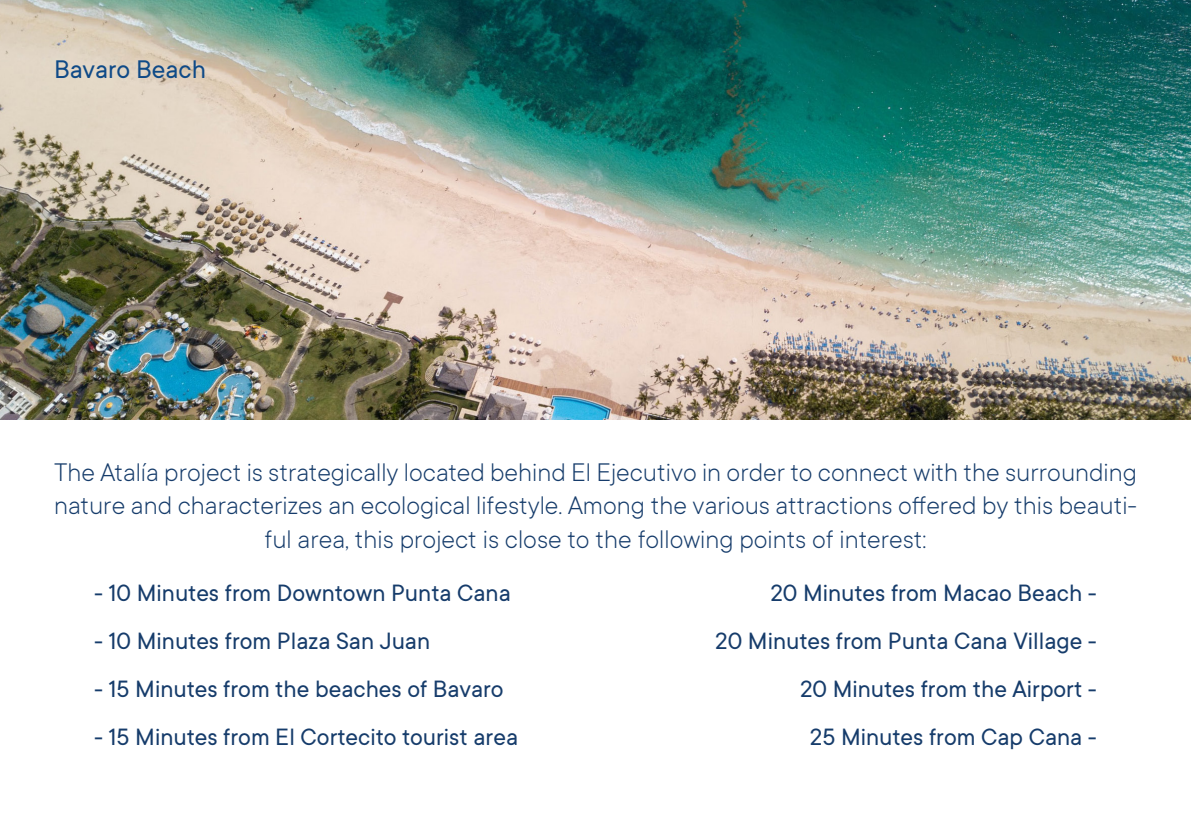
<style>
.page{position:relative;width:1191px;height:840px;background:#fff}
.page>*{position:absolute;margin:0;border:0;box-sizing:border-box;transform-origin:0 0}
.t1{font:300 28px/33.6px "TT Commons";color:#163c6b;text-align:center}
.t2{font:28px "TT Commons";color:#0f4a87}
.t3{font:26px "TT Commons";color:#163c6b}
</style>
<div class="page">
<img style="left:0;top:0;width:1191px;height:420px">
<p class="t2" style="left:54px;top:51px;width:153px">Bavaro Beach</p>
<p class="t1" style="left:54px;top:453px;width:1084px">The Atalía project is strategically located behind El Ejecutivo in order to connect with the surrounding nature and characterizes an ecological lifestyle. Among the various attractions offered by this beauti&shy;ful area, this project is close to the following points of interest:</p>
<p class="t3" style="left:94px;top:576px;width:418px">- 10 Minutes from Downtown Punta Cana</p>
<p class="t3" style="left:94px;top:624px;width:338px">- 10 Minutes from Plaza San Juan</p>
<p class="t3" style="left:94px;top:672px;width:411px">- 15 Minutes from the beaches of Bavaro</p>
<p class="t3" style="left:94px;top:720px;width:425px">- 15 Minutes from El Cortecito tourist area</p>
<p class="t3" style="left:770px;top:576px;width:328px">20 Minutes from Macao Beach -</p>
<p class="t3" style="left:715px;top:624px;width:383px">20 Minutes from Punta Cana Village -</p>
<p class="t3" style="left:800px;top:672px;width:298px">20 Minutes from the Airport -</p>
<p class="t3" style="left:810px;top:720px;width:288px">25 Minutes from Cap Cana -</p>
</div>
